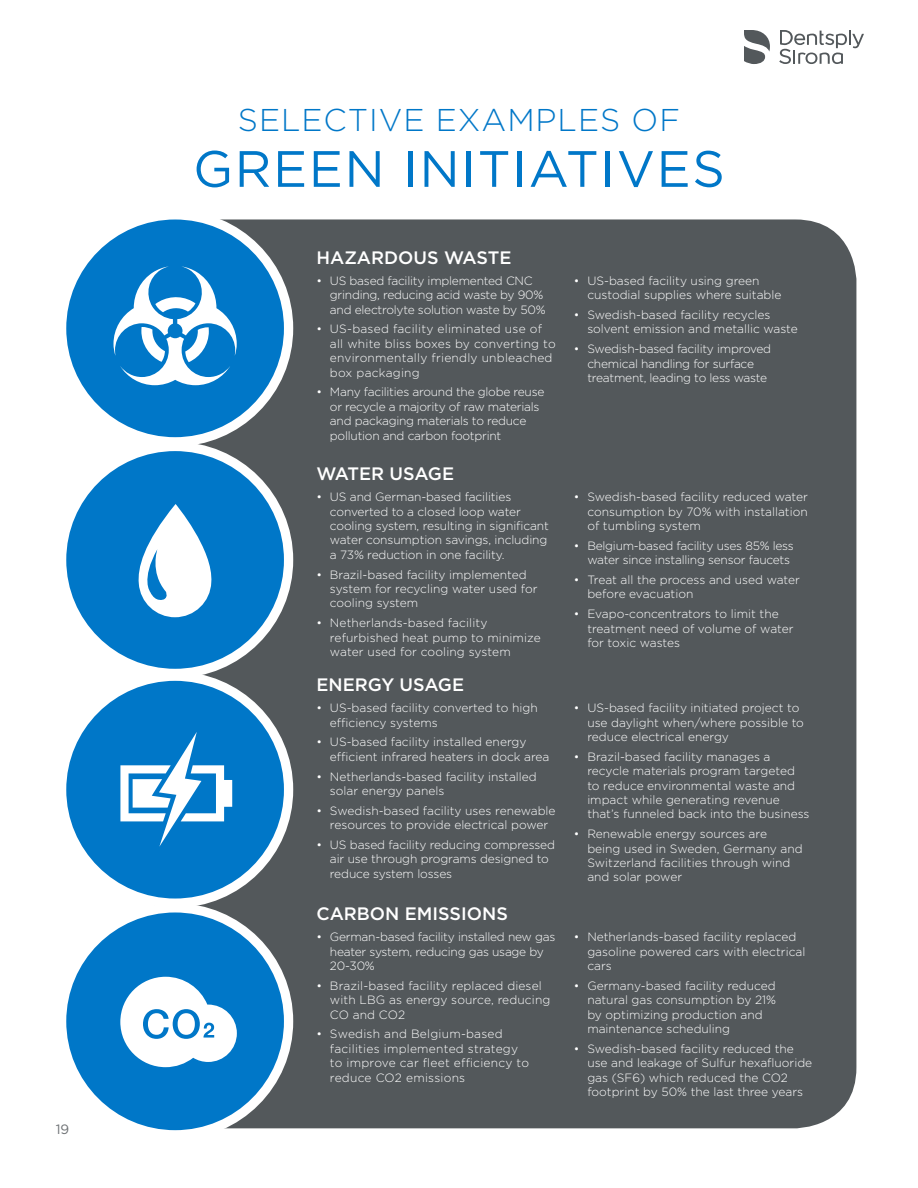
<style>
.page{position:relative;width:918px;height:1188px;background:#fff}
.page>*{position:absolute;margin:0;border:0;box-sizing:border-box;transform-origin:0 0}
.t1{font:51px "Gotham";letter-spacing:.03em;color:#0077c8}
.t2{font:300 31.5px "Gotham";letter-spacing:.03em;color:#0077c8}
.t3{font:500 18px "Gotham";color:#fff}
.t4{font:13.5px "Gotham";color:#6d7174}
.t5{font:300 12px/14.4px "Gotham";color:#fff}
.t6{font:300 12px/14.4px "Gotham";letter-spacing:-.02em;color:#fff}
.t7{font:300 12px/14.4px "Gotham";letter-spacing:.02em;color:#fff}
</style>
<div class="page">
<svg style="left:779px;top:30px;width:85px;height:34px"></svg>
<svg style="left:744px;top:30px;width:26px;height:34px"></svg>
<div style="left:154px;top:219px;width:702px;height:909px;background:#53585b;border-radius:61px"></div>
<svg style="left:62px;top:215px;width:227px;height:227px;background:#4099d5"></svg>
<div style="left:57px;top:210px;width:236px;height:236px;border:9px solid #fff;border-radius:50%"></div>
<div style="left:62px;top:446px;width:227px;height:227px;background:#0077c8;border-radius:50%"></div>
<div style="left:57px;top:442px;width:236px;height:236px;border:9px solid #fff;border-radius:50%"></div>
<div style="left:62px;top:676px;width:227px;height:227px;background:#0077c8;border-radius:50%"></div>
<div style="left:57px;top:672px;width:236px;height:236px;border:9px solid #fff;border-radius:50%"></div>
<svg style="left:62px;top:908px;width:227px;height:227px;background:#3b96d4"></svg>
<div style="left:57px;top:903px;width:236px;height:236px;border:9px solid #fff;border-radius:50%"></div>
<svg style="left:80px;top:233px;width:191px;height:191px;background:#3692d1"></svg>
<svg style="left:85px;top:928px;width:187px;height:188px;background:#4299d4"></svg>
<svg style="left:120px;top:732px;width:112px;height:115px"></svg>
<svg style="left:138px;top:504px;width:74px;height:113px"></svg>
<p class="t4" style="left:56px;top:1122px;width:15px">19</p>
<p class="t2" style="left:238px;top:103px;width:444px">SELECTIVE EXAMPLES OF</p>
<p class="t1" style="left:193px;top:141px;width:533px">GREEN INITIATIVES</p>
<p class="t3" style="left:316px;top:247px;width:197px">HAZARDOUS WASTE</p>
<p class="t6" style="left:330px;top:273px;width:217px;text-indent:-14px">• US based facility implemented CNC grinding, reducing acid waste by 90% and electrolyte solution waste by 50%</p>
<p class="t7" style="left:330px;top:322px;width:227px;text-indent:-14px">• US-based facility eliminated use of all white bliss boxes by converting to environmentally friendly unbleached box packaging</p>
<p class="t6" style="left:330px;top:385px;width:216px;text-indent:-14px">• Many facilities around the globe reuse or recycle a majority of raw materials and packaging materials to reduce pollution and carbon footprint</p>
<p class="t3" style="left:316px;top:463px;width:139px">WATER USAGE</p>
<p class="t5" style="left:330px;top:490px;width:221px;text-indent:-14px">• US and German-based facilities converted to a closed loop water cooling system, resulting in significant water consumption savings, including a 73% reduction in one facility.</p>
<p class="t5" style="left:330px;top:567px;width:209px;text-indent:-14px">• Brazil-based facility implemented system for recycling water used for cooling system</p>
<p class="t5" style="left:330px;top:616px;width:212px;text-indent:-14px">• Netherlands-based facility refurbished heat pump to minimize water used for cooling system</p>
<p class="t3" style="left:316px;top:674px;width:149px">ENERGY USAGE</p>
<p class="t5" style="left:330px;top:701px;width:209px;text-indent:-14px">• US-based facility converted to high efficiency systems</p>
<p class="t5" style="left:330px;top:735px;width:221px;text-indent:-14px">• US-based facility installed energy efficient infrared heaters in dock area</p>
<p class="t5" style="left:330px;top:769px;width:208px;text-indent:-14px">• Netherlands-based facility installed solar energy panels</p>
<p class="t5" style="left:316px;top:803px;width:241px;text-align:center">• Swedish-based facility uses renewable resources to provide electrical power</p>
<p class="t5" style="left:330px;top:837px;width:227px;text-indent:-14px">• US based facility reducing compressed air use through programs designed to reduce system losses</p>
<p class="t3" style="left:316px;top:904px;width:193px">CARBON EMISSIONS</p>
<p class="t6" style="left:330px;top:930px;width:227px;text-indent:-14px">• German-based facility installed new gas heater system, reducing gas usage by<br>20-30%</p>
<p class="t5" style="left:330px;top:978px;width:222px;text-indent:-14px">• Brazil-based facility replaced diesel with LBG as energy source, reducing<br>CO and CO2</p>
<p class="t7" style="left:330px;top:1027px;width:201px;text-indent:-14px">• Swedish and Belgium-based facilities implemented strategy to improve car fleet efficiency to reduce CO2 emissions</p>
<p class="t5" style="left:587px;top:273px;width:196px;text-indent:-14px">• US-based facility using green custodial supplies where suitable</p>
<p class="t5" style="left:587px;top:307px;width:212px;text-indent:-14px">• Swedish-based facility recycles solvent emission and metallic waste</p>
<p class="t6" style="left:587px;top:341px;width:185px;text-indent:-14px">• Swedish-based facility improved chemical handling for surface treatment, leading to less waste</p>
<p class="t5" style="left:587px;top:490px;width:222px;text-align:justify;text-indent:-14px">• Swedish-based facility reduced water consumption by 70% with installation of tumbling system</p>
<p class="t6" style="left:587px;top:538px;width:208px;text-indent:-14px">• Belgium-based facility uses 85% less water since installing sensor faucets</p>
<p class="t5" style="left:587px;top:572px;width:214px;text-indent:-14px">• Treat all the process and used water before evacuation</p>
<p class="t5" style="left:587px;top:607px;width:208px;text-indent:-14px">• Evapo-concentrators to limit the treatment need of volume of water for toxic wastes</p>
<p class="t5" style="left:587px;top:701px;width:218px;text-indent:-14px">• US-based facility initiated project to use daylight when/where possible to reduce electrical energy</p>
<p class="t5" style="left:587px;top:749px;width:224px;text-indent:-14px">• Brazil-based facility manages a recycle materials program targeted to reduce environmental waste and impact while generating revenue that’s funneled back into the business</p>
<p class="t5" style="left:587px;top:827px;width:217px;text-indent:-14px">• Renewable energy sources are being used in Sweden, Germany and<br>Switzerland facilities through wind and solar power</p>
<p class="t5" style="left:587px;top:930px;width:220px;text-indent:-14px">• Netherlands-based facility replaced gasoline powered cars with electrical cars</p>
<p class="t5" style="left:587px;top:978px;width:190px;text-indent:-14px">• Germany-based facility reduced natural gas consumption by 21% by optimizing production and maintenance scheduling</p>
<p class="t5" style="left:587px;top:1041px;width:226px;text-indent:-14px">• Swedish-based facility reduced the use and leakage of Sulfur hexafluoride gas (SF6) which reduced the CO2 footprint by 50% the last three years</p>
</div>
